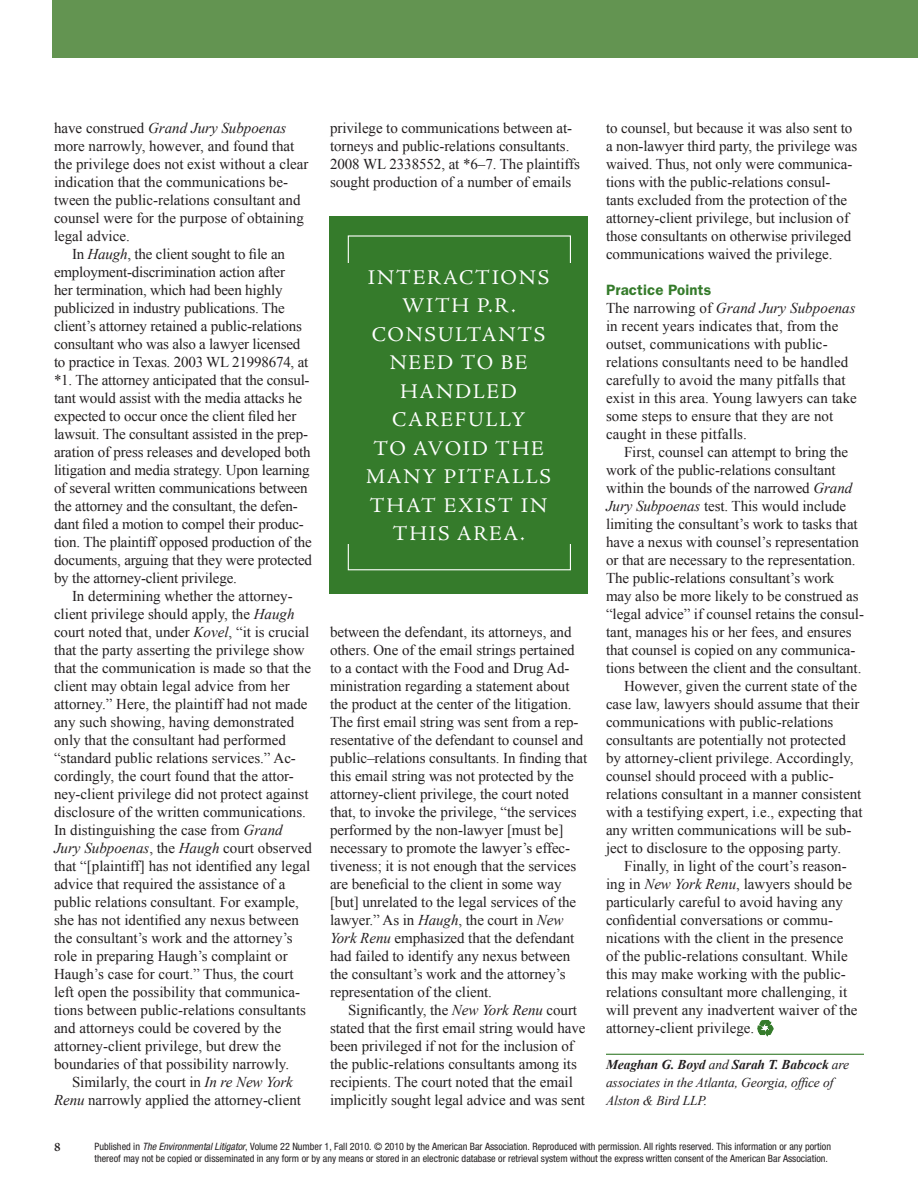
<style>
.page{position:relative;width:918px;height:1188px;background:#fff}
.page>*{position:absolute;margin:0;border:0;box-sizing:border-box;transform-origin:0 0}
.pull_quotes{font:21px/28.5px "Adobe Jenson Pro";letter-spacing:.085em;color:#fff;text-align:center}
.body{font:15px/18px "Times New Roman";letter-spacing:-.005em;color:#231f20}
._1st_paragraph{font:15px/18px "Times New Roman";letter-spacing:.005em;color:#231f20}
.subhead{font:600 15px "ITC Franklin Gothic Std";letter-spacing:.01em;color:#357b2b}
.biography{font:italic 13.5px/18px "Times New Roman";letter-spacing:-.01em;color:#231f20}
.t1{font:600 12.75px "Adobe Jenson Pro";color:#231f20}
.t2{font:condensed 10.2px/12.1px "Helvetica Neue LT Std";color:#231f20}
.s1{font-style:italic}
.s2{font-weight:700}
</style>
<div class="page">
<div style="left:52px;top:0;width:866px;height:57px;background:#639451"></div>
<hr style="left:606px;top:1054px;width:258px;height:1px;background:#357b2b">
<svg style="left:757px;top:1020px;width:16px;height:16px"></svg>
<div style="left:330px;top:216px;width:258px;height:378px;background:#357b2b"></div>
<p class="_1st_paragraph" style="left:54px;top:119px;width:256px">have construed <span class="s1">Grand Jury Subpoenas </span>more narrowly, however, and found that the privilege does not exist without a clear indication that the communications be&shy;tween the public-relations consultant and counsel were for the purpose of obtaining legal advice.</p>
<p class="body" style="left:54px;top:245px;width:260px;text-indent:18px">In <span class="s1">Haugh</span>, the client sought to file an employment-discrimination action after<br>her termination, which had been highly publicized in industry publications. The client’s attorney retained a public-relations consultant who was also a lawyer licensed to practice in Texas. 2003 WL 21998674, at *1. The attorney anticipated that the consul&shy;tant would assist with the media attacks he expected to occur once the client filed her lawsuit. The consultant assisted in the prep&shy;aration of press releases and developed both litigation and media strategy. Upon learning of several written communications between the attorney and the consultant, the defen&shy;dant filed a motion to compel their produc&shy;tion. The plaintiff opposed production of the documents, arguing that they were protected by the attorney-client privilege.</p>
<p class="body" style="left:54px;top:587px;width:259px;text-indent:18px">In determining whether the attorney&shy;client privilege should apply, the <span class="s1">Haugh </span>court noted that, under <span class="s1">Kovel</span>, “it is crucial that the party asserting the privilege show that the communication is made so that the client may obtain legal advice from her attorney.” Here, the plaintiff had not made any such showing, having demonstrated only that the consultant had performed “standard public relations services.” Ac&shy;cordingly, the court found that the attor&shy;ney-client privilege did not protect against disclosure of the written communications.<br>In distinguishing the case from <span class="s1">Grand Jury Subpoenas</span>, the <span class="s1">Haugh</span> court observed that “[plaintiff] has not identified any legal advice that required the assistance of a public relations consultant. For example, she has not identified any nexus between the consultant’s work and the attorney’s role in preparing Haugh’s complaint or Haugh’s case for court.” Thus, the court left open the possibility that communica&shy;tions between public-relations consultants and attorneys could be covered by the attorney-client privilege, but drew the boundaries of that possibility narrowly.</p>
<p class="body" style="left:54px;top:1073px;width:248px;text-indent:18px">Similarly, the court in <span class="s1">In re New York<br>Renu</span> narrowly applied the attorney-client</p>
<p class="body" style="left:330px;top:119px;width:251px">privilege to communications between at&shy;torneys and public-relations consultants.<br>2008 WL 2338552, at *6–7. The plaintiffs sought production of a number of emails</p>
<p class="pull_quotes" style="left:366px;top:263px;width:187px">INTERACTIONS<br>WITH P.R.<br>CONSULTANTS<br>NEED TO BE<br>HANDLED<br>CAREFULLY<br>TO AVOID THE<br>MANY PITFALLS<br>THAT EXIST IN<br>THIS AREA.</p>
<p class="body" style="left:330px;top:623px;width:259px">between the defendant, its attorneys, and others. One of the email strings pertained to a contact with the Food and Drug Ad&shy;ministration regarding a statement about the product at the center of the litigation.<br>The first email string was sent from a rep&shy;resentative of the defendant to counsel and public–relations consultants. In finding that this email string was not protected by the attorney-client privilege, the court noted that, to invoke the privilege, “the services performed by the non-lawyer [must be] necessary to promote the lawyer’s effec&shy;tiveness; it is not enough that the services are beneficial to the client in some way [but] unrelated to the legal services of the lawyer.” As in <span class="s1">Haugh</span>, the court in <span class="s1">New York Renu</span> emphasized that the defendant had failed to identify any nexus between the consultant’s work and the attorney’s representation of the client.</p>
<p class="body" style="left:330px;top:1001px;width:257px;text-indent:18px">Significantly, the <span class="s1">New York Renu</span> court stated that the first email string would have been privileged if not for the inclusion of the public-relations consultants among its recipients. The court noted that the email implicitly sought legal advice and was sent</p>
<p class="body" style="left:606px;top:119px;width:253px">to counsel, but because it was also sent to a non-lawyer third party, the privilege was waived. Thus, not only were communica&shy;tions with the public-relations consul&shy;tants excluded from the protection of the attorney-client privilege, but inclusion of those consultants on otherwise privileged communications waived the privilege.</p>
<p class="subhead" style="left:606px;top:281px;width:107px">Practice Points</p>
<p class="_1st_paragraph" style="left:606px;top:299px;width:252px">The narrowing of <span class="s1">Grand Jury Subpoenas </span>in recent years indicates that, from the outset, communications with public&shy;relations consultants need to be handled carefully to avoid the many pitfalls that exist in this area. Young lawyers can take some steps to ensure that they are not caught in these pitfalls.</p>
<p class="body" style="left:606px;top:443px;width:259px;text-indent:18px">First, counsel can attempt to bring the work of the public-relations consultant within the bounds of the narrowed <span class="s1">Grand Jury Subpoenas</span> test. This would include limiting the consultant’s work to tasks that have a nexus with counsel’s representation or that are necessary to the representation.<br>The public-relations consultant’s work<br>may also be more likely to be construed as “legal advice” if counsel retains the consul&shy;tant, manages his or her fees, and ensures that counsel is copied on any communica&shy;tions between the client and the consultant.</p>
<p class="body" style="left:606px;top:677px;width:258px;text-indent:18px">However, given the current state of the case law, lawyers should assume that their communications with public-relations consultants are potentially not protected by attorney-client privilege. Accordingly, counsel should proceed with a public&shy;relations consultant in a manner consistent with a testifying expert, i.e., expecting that any written communications will be sub&shy;ject to disclosure to the opposing party.</p>
<p class="body" style="left:606px;top:857px;width:253px;text-indent:18px">Finally, in light of the court’s reason&shy;ing in <span class="s1">New York Renu</span>, lawyers should be particularly careful to avoid having any confidential conversations or commu&shy;nications with the client in the presence of the public-relations consultant. While this may make working with the public&shy;relations consultant more challenging, it will prevent any inadvertent waiver of the attorney-client privilege.</p>
<p class="biography" style="left:606px;top:1055px;width:245px"><span class="s2">Meaghan G. Boyd</span> and <span class="s2">Sarah T. Babcock</span> are associates in the Atlanta, Georgia, office of<br>Alston &amp; Bird LLP.</p>
<p class="t1" style="left:54px;top:1140px;width:8px">8</p>
<p class="t2" style="left:94px;top:1140px;width:738px">Published in <span class="s1">The Environmental Litigator</span>, Volume 22 Number 1, Fall 2010. © 2010 by the American Bar Association. Reproduced with permission. All rights reserved. This information or any portion thereof may not be copied or disseminated in any form or by any means or stored in an electronic database or retrieval system without the express written consent of the American Bar Association.</p>
</div>
